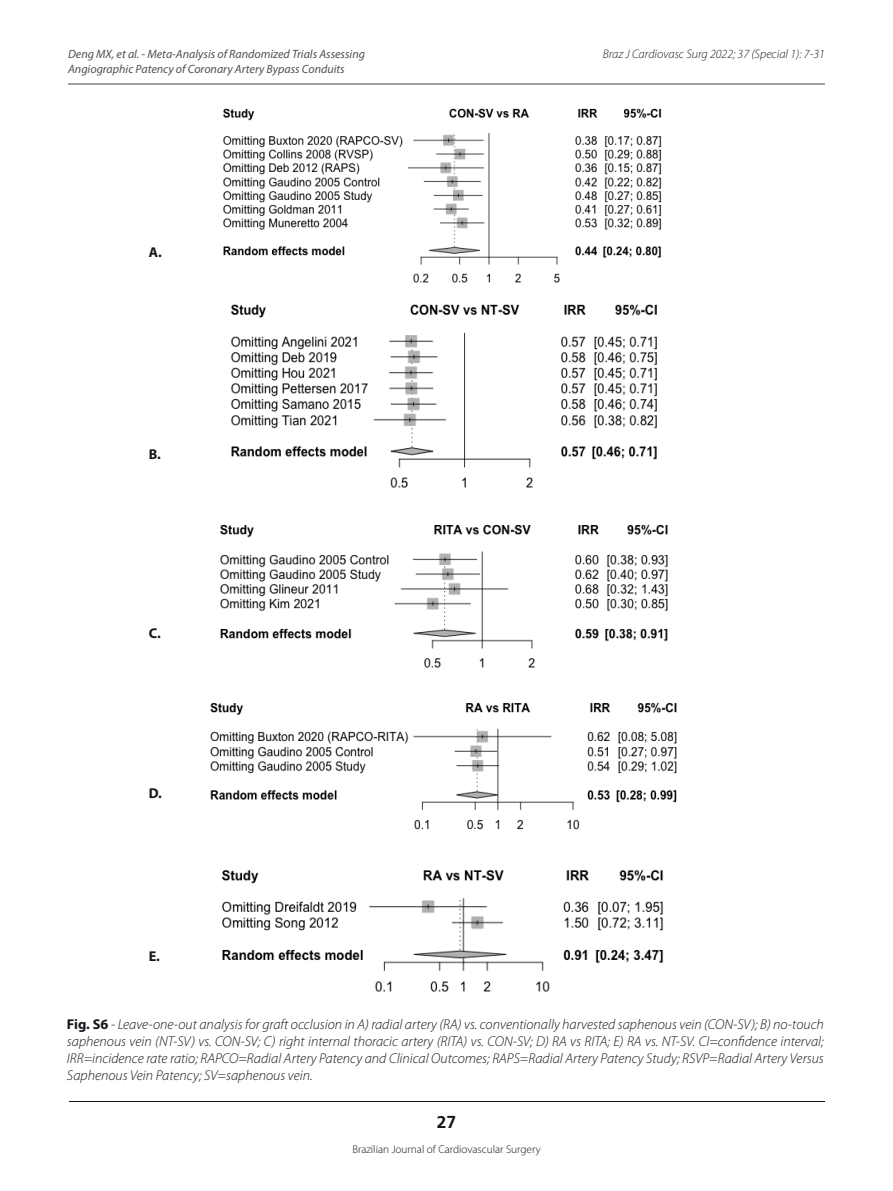
<style>
.page{position:relative;width:893px;height:1191px;background:#fff}
.page>*{position:absolute;margin:0;border:0;box-sizing:border-box;transform-origin:0 0}
.t1{font:700 18px "Frutiger";color:#13161a}
.Texto__s{font:italic 300 14.25px/17.1px "Myriad Pro";color:#13161a;text-align:justify}
.referencias{font:700 14.25px "Myriad Pro";color:#13161a}
.t2{font:italic 300 12.45px "Myriad Pro";color:#231f20}
.t3{font:italic 12px "Myriad Pro";color:#4e4f4f}
.t4{font:300 11.25px "Myriad Pro";color:#13161a}
.s1{font-weight:700;font-style:normal}
.s2{font-style:normal}
</style>
<div class="page">
<hr style="left:69px;top:1100px;width:755px;height:1px;background:#13161a">
<hr style="left:68px;top:83px;width:757px;height:2px;background:#4e4f4f">
<img style="left:223px;top:108px;width:439px;height:175px">
<img style="left:230px;top:304px;width:427px;height:184px">
<img style="left:220px;top:524px;width:448px;height:144px">
<img style="left:210px;top:702px;width:467px;height:128px">
<img style="left:222px;top:869px;width:442px;height:123px">
<p class="t3" style="left:68px;top:47px;width:298px">Deng MX, et al. - Meta-Analysis of Randomized Trials Assessing</p>
<p class="t2" style="left:603px;top:47px;width:224px">Braz J Cardiovasc Surg 2022; 37 (Special 1): 7-31</p>
<p class="t3" style="left:68px;top:61px;width:278px">Angiographic Patency of Coronary Artery Bypass Conduits</p>
<p class="referencias" style="left:149px;top:244px;width:15px">A.</p>
<p class="referencias" style="left:149px;top:446px;width:14px">B.</p>
<p class="referencias" style="left:149px;top:625px;width:14px">C.</p>
<p class="referencias" style="left:149px;top:785px;width:15px">D.</p>
<p class="referencias" style="left:149px;top:948px;width:13px">E.</p>
<p class="Texto__s" style="left:67px;top:1016px;width:758px"><span class="s1">Fig. S6</span> <span class="s2">-</span> Leave-one-out analysis for graft occlusion in A) radial artery (RA) vs. conventionally harvested saphenous vein (CON-SV); B) no-touch saphenous vein (NT-SV) vs. CON-SV; C) right internal thoracic artery (RITA) vs. CON-SV; D) RA vs RITA; E) RA vs. NT-SV. CI=confidence interval; IRR=incidence rate ratio; RAPCO=Radial Artery Patency and Clinical Outcomes; RAPS=Radial Artery Patency Study; RSVP=Radial Artery Versus Saphenous Vein Patency; SV=saphenous vein.</p>
<p class="t1" style="left:437px;top:1111px;width:21px">27</p>
<p class="t4" style="left:352px;top:1142px;width:190px">Brazilian Journal of Cardiovascular Surgery</p>
</div>
